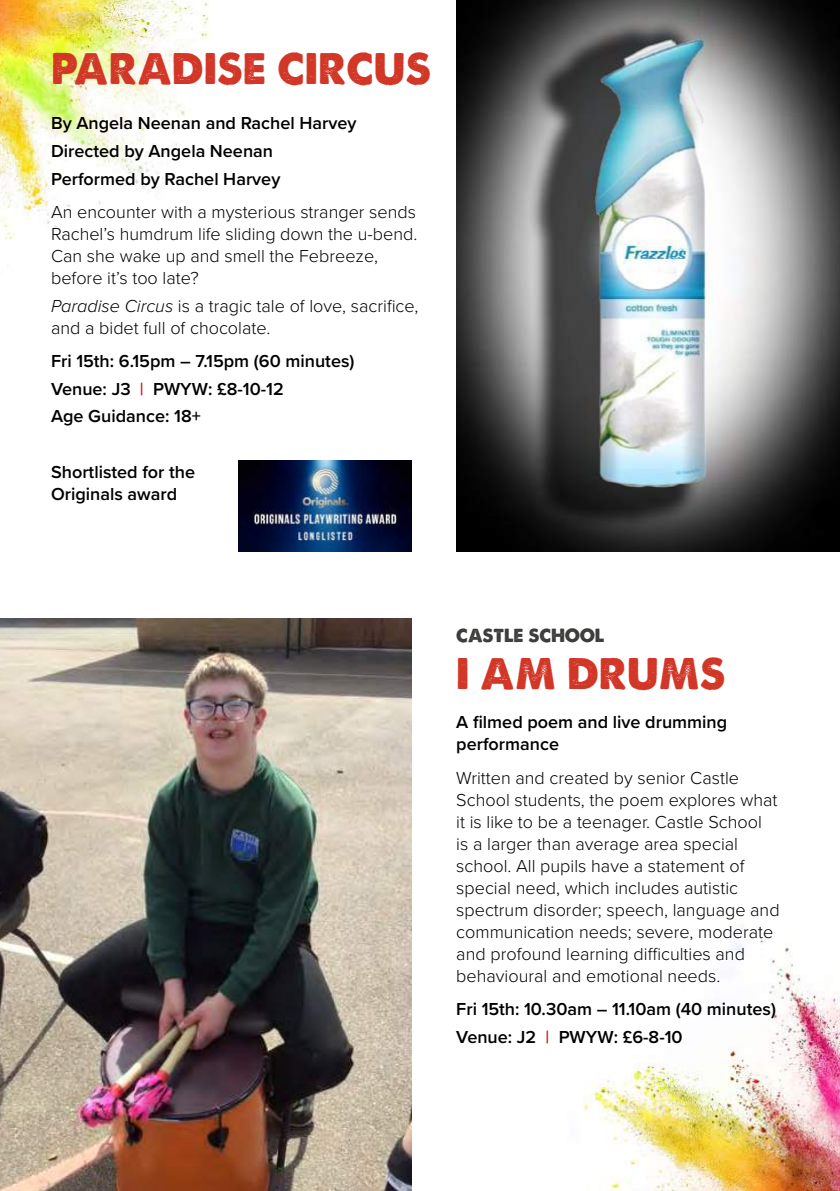
<style>
.page{position:relative;width:840px;height:1191px;background:#fff}
.page>*{position:absolute;margin:0;border:0;box-sizing:border-box;transform-origin:0 0}
.t1{font:42px "A Loveof Thunder";color:#d23627}
.t2{font:300 18px/22px "Proxima Nova";color:#000}
.t3{font:600 18px/27.6px "Proxima Nova";color:#000}
.t4{font:18px "A Loveof Thunder";color:#3c3c3b}
.s1{font-style:italic}
.s2{color:#cd1719}
</style>
<div class="page">
<img style="left:583px;top:938px;width:256px;height:253px">
<img style="left:0;top:0;width:209px;height:240px">
<img style="left:456px;top:0;width:383px;height:552px">
<img style="left:238px;top:460px;width:173px;height:92px">
<img style="left:0;top:619px;width:411px;height:572px">
<h1 class="t1" style="left:51px;top:42px;width:381px">PARADISE CIRCUS</h1>
<p class="t3" style="left:51px;top:109px;width:307px">By Angela Neenan and Rachel Harvey<br>Directed by Angela Neenan<br>Performed by Rachel Harvey</p>
<p class="t2" style="left:51px;top:200px;width:367px">An encounter with a mysterious stranger sends Rachel’s humdrum life sliding down the u-bend.<br>Can she wake up and smell the Febreeze, before it’s too late?</p>
<p class="t2" style="left:51px;top:294px;width:369px"><span class="s1">Paradise Circus</span> is a tragic tale of love, sacrifice, and a bidet full of chocolate.</p>
<p class="t3" style="left:51px;top:347px;width:305px">Fri 15th: 6.15pm – 7.15pm (60 minutes)<br>Venue: J3 <span class="s2">|</span> PWYW: £8-10-12<br>Age Guidance: 18+</p>
<p class="t3" style="left:51px;top:460px;width:145px;line-height:22px">Shortlisted for the<br>Originals award</p>
<p class="t4" style="left:456px;top:624px;width:149px">CASTLE SCHOOL</p>
<h1 class="t1" style="left:456px;top:647px;width:271px">I AM DRUMS</h1>
<p class="t3" style="left:456px;top:711px;width:272px;line-height:22px">A filmed poem and live drumming performance</p>
<p class="t2" style="left:456px;top:765px;width:324px">Written and created by senior Castle School students, the poem explores what it is like to be a teenager. Castle School<br>is a larger than average area special school. All pupils have a statement of special need, which includes autistic spectrum disorder; speech, language and communication needs; severe, moderate and profound learning difficulties and behavioural and emotional needs.</p>
<p class="t3" style="left:456px;top:994px;width:321px">Fri 15th: 10.30am – 11.10am (40 minutes)<br>Venue: J2 <span class="s2">|</span> PWYW: £6-8-10</p>
</div>
